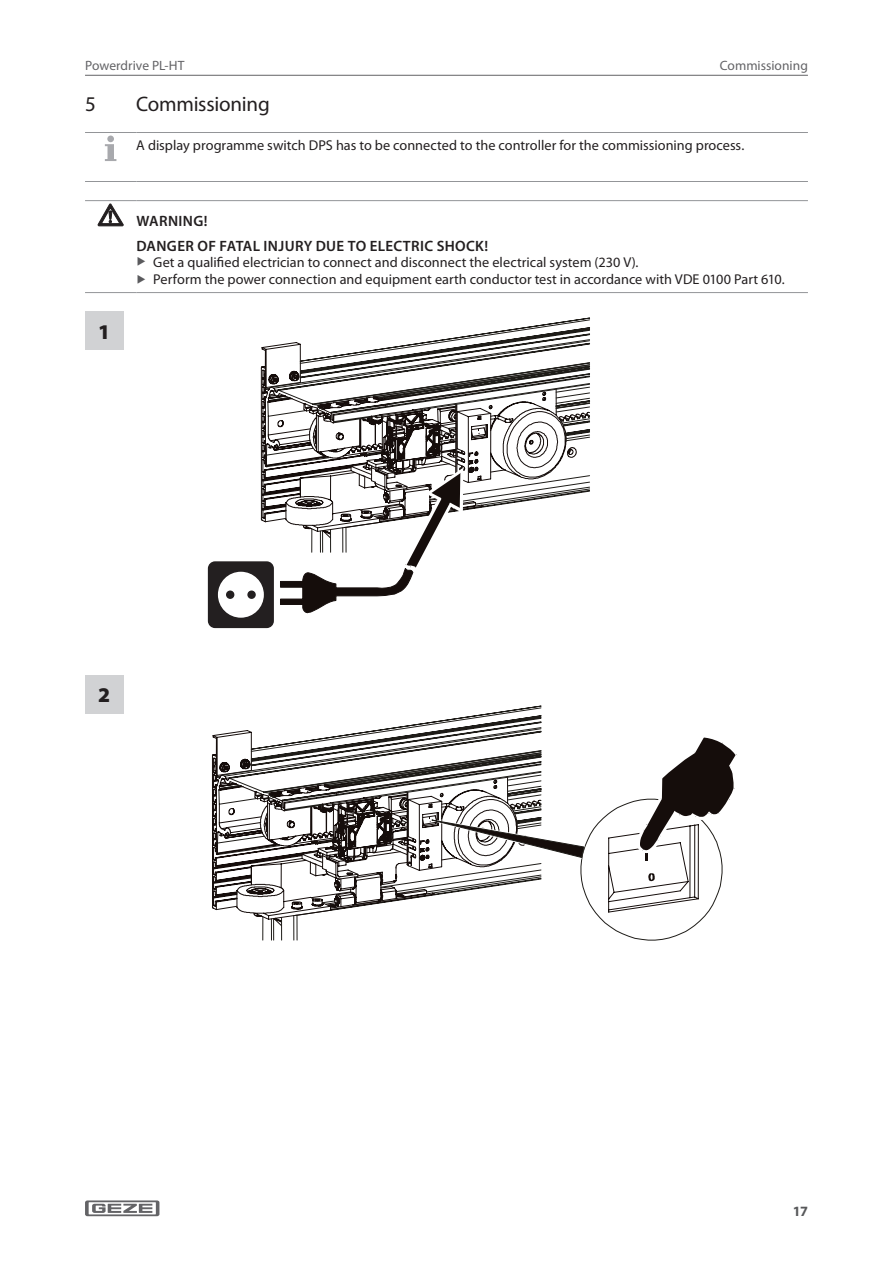
<style>
.page{position:relative;width:893px;height:1263px;background:#fff}
.page>*{position:absolute;margin:0;border:0;box-sizing:border-box;transform-origin:0 0}
.t1{font:21px "Myriad Pro";letter-spacing:-.01em;color:#231f20}
.t2{font:900 21px "Myriad Pro";color:#231f20}
.t3{font:600 15px/24.8px "Myriad Pro";letter-spacing:.025em;color:#231f20}
.t4{font:14.25px/17.1px "Myriad Pro";color:#231f20}
.t5{font:700 14.25px "Myriad Pro";color:#57585a}
.t6{font:13.5px "Myriad Pro";color:#636366}
</style>
<div class="page">
<svg style="left:85px;top:1200px;width:74px;height:16px"></svg>
<hr style="left:85px;top:75px;width:723px;height:1px;background:#636366">
<hr style="left:85px;top:132px;width:51px;height:1px;background:#939598">
<hr style="left:136px;top:132px;width:672px;height:1px;background:#939598">
<hr style="left:85px;top:181px;width:51px;height:1px;background:#939598">
<hr style="left:136px;top:181px;width:672px;height:1px;background:#939598">
<div style="left:107px;top:136px;width:7px;height:6px;background:#a8a9ad;border-radius:50%"></div>
<svg style="left:105px;top:144px;width:11px;height:17px"></svg>
<hr style="left:85px;top:200px;width:51px;height:1px;background:#939598">
<hr style="left:136px;top:200px;width:672px;height:1px;background:#939598">
<hr style="left:85px;top:292px;width:51px;height:1px;background:#939598">
<hr style="left:136px;top:292px;width:672px;height:1px;background:#939598">
<svg style="left:98px;top:204px;width:25px;height:22px"></svg>
<div style="left:85px;top:311px;width:38px;height:39px;background:#d1d2d4"></div>
<svg style="left:261px;top:318px;width:329px;height:295px"></svg>
<div style="left:206px;top:560px;width:69px;height:70px;background:#231f20;border-radius:9px"></div>
<div style="left:205px;top:558px;width:72px;height:73px;border:3px solid #fff;border-radius:9px"></div>
<div style="left:217px;top:571px;width:48px;height:47px;background:#fff;border-radius:50%"></div>
<div style="left:216px;top:570px;width:49px;height:49px;border:2px solid #231f20;border-radius:50%"></div>
<div style="left:227px;top:591px;width:7px;height:7px;background:#231f20;border-radius:50%"></div>
<div style="left:226px;top:590px;width:8px;height:9px;border:2px solid #231f20;border-radius:50%"></div>
<div style="left:248px;top:591px;width:7px;height:7px;background:#231f20;border-radius:50%"></div>
<div style="left:247px;top:590px;width:9px;height:9px;border:2px solid #231f20;border-radius:50%"></div>
<div style="left:85px;top:675px;width:38px;height:39px;background:#d1d2d4"></div>
<svg style="left:212px;top:706px;width:525px;height:234px"></svg>
<p class="t6" style="left:85px;top:57px;width:101px">Powerdrive PL-HT</p>
<p class="t6" style="left:720px;top:57px;width:90px">Commissioning</p>
<h1 class="t1" style="left:85px;top:91px;width:12px">5</h1>
<h1 class="t1" style="left:136px;top:91px;width:135px">Commissioning</h1>
<p class="t4" style="left:136px;top:136px;width:610px">A display programme switch DPS has to be connected to the controller for the commissioning process.</p>
<h1 class="t2" style="left:98px;top:319px;width:14px">1</h1>
<p class="t3" style="left:136px;top:208px;width:353px">WARNING!<br>DANGER OF FATAL INJURY DUE TO ELECTRIC SHOCK!</p>
<p class="t4" style="left:153px;top:253px;width:633px">Get a qualified electrician to connect and disconnect the electrical system (230 V).<br>Perform the power connection and equipment earth conductor test in accordance with VDE 0100 Part 610.</p>
<h1 class="t2" style="left:98px;top:683px;width:14px">2</h1>
<p class="t5" style="left:793px;top:1202px;width:16px">17</p>
</div>
